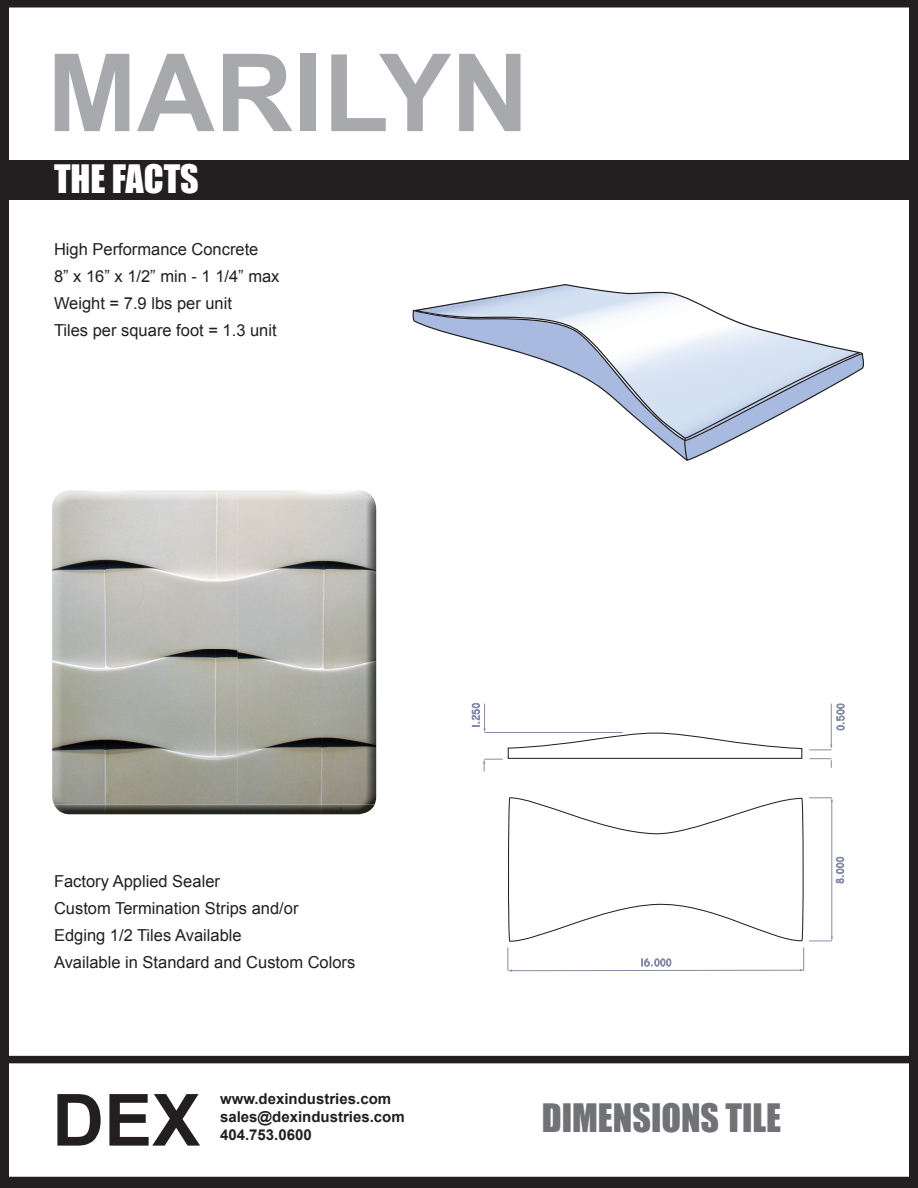
<style>
.page{position:relative;width:918px;height:1188px;background:#fff}
.page>*{position:absolute;margin:0;border:0;box-sizing:border-box;transform-origin:0 0}
.t1{font:700 108px "Arial";color:#a8a9ad}
.t2{font:700 72px "Arial";color:#231f20}
.t3{font:36px "Impact";color:#717275}
.t4{font:36px "Impact";color:#fff}
.t5{font:16.5px/27px "Arial";color:#231f20}
.t6{font:700 15px/18px "Arial";color:#231f20}
</style>
<div class="page">
<div style="left:0;top:160px;width:916px;height:39px;background:#231f20"></div>
<div style="left:0;top:1056px;width:918px;height:7px;background:#231f20"></div>
<div style="left:909px;top:0;width:9px;height:1188px;background:#231f20"></div>
<div style="left:0;top:0;width:9px;height:1188px;background:#231f20"></div>
<div style="left:0;top:1177px;width:918px;height:11px;background:#231f20"></div>
<svg style="left:507px;top:732px;width:297px;height:205px"></svg>
<hr style="left:831px;top:704px;width:1px;height:41px;background:#848ba9">
<svg style="left:809px;top:745px;width:23px;height:6px"></svg>
<svg style="left:483px;top:759px;width:20px;height:13px"></svg>
<svg style="left:836px;top:857px;width:8px;height:26px"></svg>
<svg style="left:472px;top:703px;width:14px;height:29px"></svg>
<svg style="left:837px;top:704px;width:7px;height:26px"></svg>
<hr style="left:485px;top:732px;width:138px;height:1px;background:#848ba9">
<hr style="left:832px;top:801px;width:1px;height:137px;background:#848ba9">
<svg style="left:809px;top:758px;width:23px;height:10px"></svg>
<svg style="left:809px;top:798px;width:24px;height:4px"></svg>
<svg style="left:508px;top:937px;width:325px;height:35px"></svg>
<svg style="left:660px;top:355px;width:204px;height:106px"></svg>
<svg style="left:413px;top:284px;width:450px;height:155px"></svg>
<svg style="left:684px;top:438px;width:4px;height:23px"></svg>
<img style="left:54px;top:804px;width:321px;height:10px">
<img style="left:52px;top:494px;width:324px;height:310px">
<div style="left:0;top:0;width:918px;height:8px;background:#231f20"></div>
<h1 class="t1" style="left:47px;top:21px;width:484px">MARILYN</h1>
<h3 class="t4" style="left:54px;top:151px;width:146px">THE FACTS</h3>
<p class="t5" style="left:54px;top:236px;width:227px">High Performance Concrete<br>8” x 16” x 1/2” min - 1 1/4” max<br>Weight = 7.9 lbs per unit<br>Tiles per square foot = 1.3 unit</p>
<p class="t5" style="left:54px;top:868px;width:303px">Factory Applied Sealer<br>Custom Termination Strips and/or<br>Edging 1/2 Tiles Available<br>Available in Standard and Custom Colors</p>
<h2 class="t2" style="left:52px;top:1072px;width:150px">DEX</h2>
<p class="t6" style="left:220px;top:1090px;width:186px">www.dexindustries.com sales@dexindustries.com<br>404.753.0600</p>
<h3 class="t3" style="left:542px;top:1090px;width:241px">DIMENSIONS TILE</h3>
</div>
